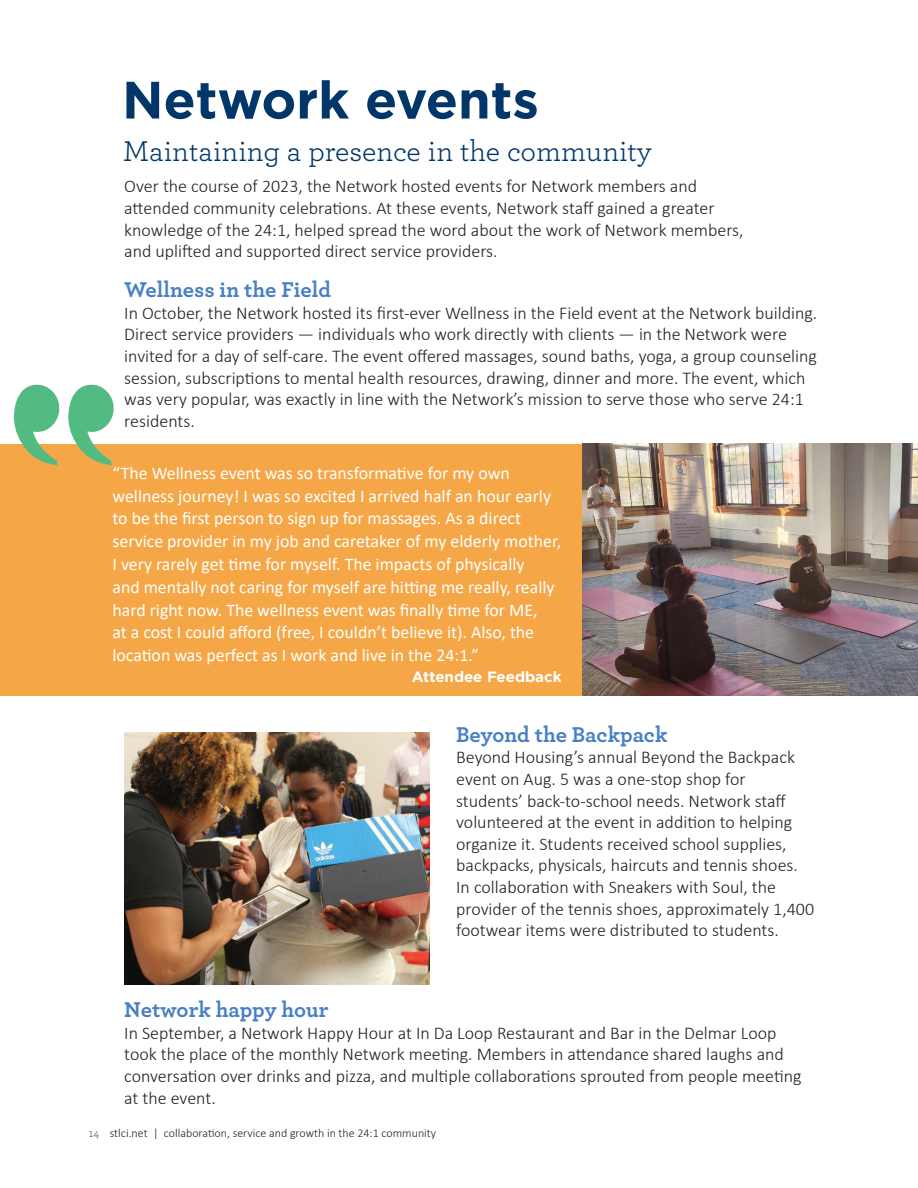
<style>
.page{position:relative;width:918px;height:1188px;background:#fff}
.page>*{position:absolute;margin:0;border:0;box-sizing:border-box;transform-origin:0 0}
.t1{font:700 52.5px "Gotham";color:#003668}
.t2{font:30px "Archer";color:#003668}
.t3{font:700 22.5px "Archer";color:#4881c3}
.t4{font:300 18px/21.6px "Calibri";color:#231f20}
.t5{font:17.85px/22.8px "Calibri";color:#fff}
.t6{font:700 15px "Gotham";color:#fff}
.t7{font:300 12px "Calibri";color:#231f20}
.s1{font-family:"Archer"}
</style>
<div class="page">
<img style="left:124px;top:733px;width:305px;height:251px">
<div style="left:0;top:444px;width:585px;height:251px;background:#f5a747"></div>
<img style="left:582px;top:444px;width:336px;height:251px">
<svg style="left:14px;top:385px;width:45px;height:80px"></svg>
<svg style="left:68px;top:385px;width:46px;height:80px"></svg>
<h1 class="t1" style="left:122px;top:65px;width:418px">Network events</h1>
<h2 class="t2" style="left:123px;top:130px;width:531px">Maintaining a presence in the community</h2>
<p class="t4" style="left:124px;top:176px;width:621px">Over the course of 2023, the Network hosted events for Network members and attended community celebrations. At these events, Network staff gained a greater knowledge of the 24:1, helped spread the word about the work of Network members, and uplifted and supported direct service providers.</p>
<p class="t3" style="left:124px;top:272px;width:208px">Wellness in the Field</p>
<p class="t4" style="left:124px;top:302px;width:694px">In October, the Network hosted its first-ever Wellness in the Field event at the Network building.<br>Direct service providers — individuals who work directly with clients — in the Network were invited for a day of self-care. The event offered massages, sound baths, yoga, a group counseling session, subscriptions to mental health resources, drawing, dinner and more. The event, which was very popular, was exactly in line with the Network’s mission to serve those who serve 24:1 residents.</p>
<p class="t5" style="left:113px;top:461px;width:450px">“The Wellness event was so transformative for my own wellness journey! I was so excited I arrived half an hour early to be the first person to sign up for massages. As a direct service provider in my job and caretaker of my elderly mother, I very rarely get time for myself. The impacts of physically<br>and mentally not caring for myself are hitting me really, really hard right now. The wellness event was finally time for ME,<br>at a cost I could afford (free, I couldn’t believe it). Also, the location was perfect as I work and live in the 24:1.”</p>
<p class="t6" style="left:412px;top:667px;width:151px">Attendee Feedback</p>
<p class="t3" style="left:456px;top:717px;width:213px">Beyond the Backpack</p>
<p class="t4" style="left:456px;top:747px;width:359px">Beyond Housing’s annual Beyond the Backpack event on Aug. 5 was a one-stop shop for students’ back-to-school needs. Network staff volunteered at the event in addition to helping organize it. Students received school supplies, backpacks, physicals, haircuts and tennis shoes.<br>In collaboration with Sneakers with Soul, the provider of the tennis shoes, approximately 1,400 footwear items were distributed to students.</p>
<p class="t3" style="left:124px;top:992px;width:206px">Network happy hour</p>
<p class="t4" style="left:124px;top:1022px;width:679px">In September, a Network Happy Hour at In Da Loop Restaurant and Bar in the Delmar Loop took the place of the monthly Network meeting. Members in attendance shared laughs and conversation over drinks and pizza, and multiple collaborations sprouted from people meeting at the event.</p>
<p class="t7" style="left:89px;top:1126px;width:349px"><span class="s1">14</span> stlci.net | collaboration, service and growth in the 24:1 community</p>
</div>
